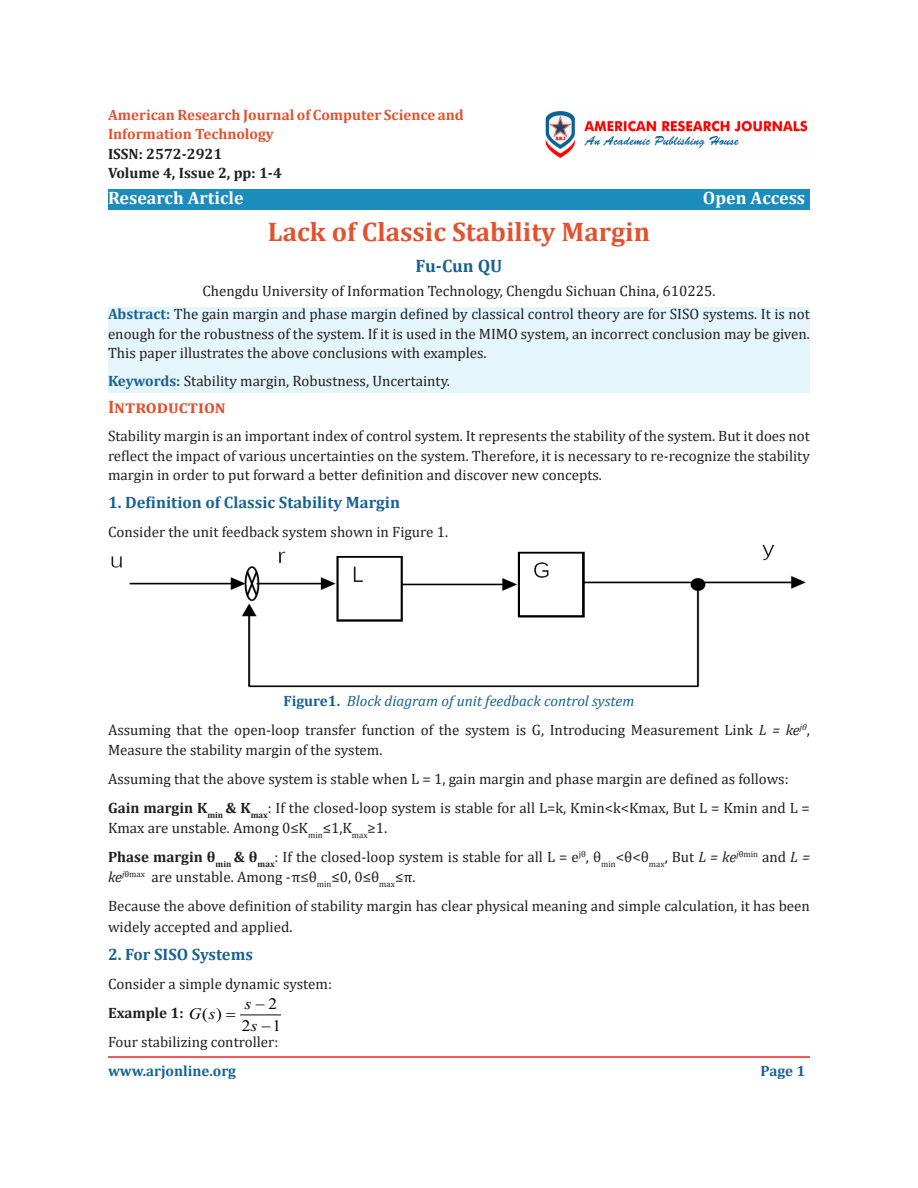
<style>
.page{position:relative;width:918px;height:1188px;background:#fff}
.page>*{position:absolute;margin:0;border:0;box-sizing:border-box;transform-origin:0 0}
.t1{font:700 27px "Cambria";color:#e5512e}
.t2{font:700 18px "Cambria";color:#fff}
.Heading_3{font:700 18px "Cambria";color:#e5512e}
.Author{font:700 18px "Cambria";letter-spacing:-.005em;color:#186293}
.t3{font:700 16.5px "Cambria";color:#186293}
.t4{font:15.9px "Times New Roman";color:#000;scale:1.09 1}
.t5{font:italic 15.9px "Times New Roman";color:#000;scale:1.09 1}
.正文{font:15px/20.2px "Cambria";color:#231f20}
.Abstract{font:15px/19.5px "Cambria";color:#231f20;text-align:justify}
.TTP_Section_Heading{font:15px/19.5px "Cambria";color:#231f20;text-align:justify}
.TTP_Address{font:15px "Cambria";color:#231f20}
.t6{font:700 15px/19.5px "Cambria";color:#e4512f}
.正文文本缩进{font:15px "Cambria";color:#231f20}
.t7{font:italic 15px "Cambria";color:#186293}
.正文文本缩进-2{font:700 15px "Cambria";color:#231f20}
.t8{font:700 15px "Cambria";color:#186293}
.s1{font-weight:700;color:#186293}
.s2{font-weight:700;font-style:normal}
.s3{font-style:italic}
.s4{font-weight:700}
.s5{font-family:"Times New Roman";font-weight:400;font-style:italic;font-size:15.9px;color:#000}
.s6{font-style:normal}
</style>
<div class="page">
<hr style="left:108px;top:1056px;width:702px;height:2px;background:#ed2224">
<hr style="left:241px;top:1015px;width:40px;height:1px;background:#000">
<div style="left:108px;top:190px;width:702px;height:20px;background:#1b8cbc"></div>
<img style="left:545px;top:111px;width:263px;height:47px">
<div style="left:108px;top:307px;width:702px;height:86px;background:#e5f5fc"></div>
<img style="left:111px;top:544px;width:695px;height:144px">
<p class="t6" style="left:108px;top:104px;width:357px">American Research Journal of Computer Science and<br>Information Technology</p>
<p class="正文文本缩进-2" style="left:108px;top:143px;width:116px">ISSN: 2572-2921</p>
<p class="正文文本缩进-2" style="left:108px;top:162px;width:175px">Volume 4, Issue 2, pp: 1-4</p>
<p class="t2" style="left:108px;top:185px;width:137px">Research Article</p>
<p class="t2" style="left:703px;top:185px;width:104px">Open Access</p>
<p class="t1" style="left:268px;top:213px;width:384px">Lack of Classic Stability Margin</p>
<p class="Author" style="left:416px;top:253px;width:88px">Fu-Cun QU</p>
<p class="TTP_Address" style="left:203px;top:282px;width:515px">Chengdu University of Information Technology, Chengdu Sichuan China, 610225.</p>
<p class="Abstract" style="left:108px;top:304px;width:704px"><span class="s1">Abstract:</span> The gain margin and phase margin defined by classical control theory are for SISO systems. It is not enough for the robustness of the system. If it is used in the MIMO system, an incorrect conclusion may be given.<br>This paper illustrates the above conclusions with examples.</p>
<p class="Abstract" style="left:108px;top:371px;width:344px"><span class="s1">Keywords:</span> Stability margin, Robustness, Uncertainty.</p>
<p class="Heading_3" style="left:108px;top:394px;width:119px">Introduction</p>
<p class="TTP_Section_Heading" style="left:108px;top:426px;width:703px">Stability margin is an important index of control system. It represents the stability of the system. But it does not reflect the impact of various uncertainties on the system. Therefore, it is necessary to re-recognize the stability margin in order to put forward a better definition and discover new concepts.</p>
<p class="t3" style="left:108px;top:491px;width:294px">1. Definition of Classic Stability Margin</p>
<p class="正文" style="left:108px;top:521px;width:342px">Consider the unit feedback system shown in Figure 1.</p>
<p class="t7" style="left:284px;top:690px;width:352px"><span class="s2">Figure1.</span> Block diagram of unit feedback control system</p>
<p class="正文" style="left:108px;top:720px;width:703px">Assuming that the open-loop transfer function of the system is G, Introducing Measurement Link <span class="s3">L = ke</span><sup>jθ</sup>,<br>Measure the stability margin of the system.</p>
<p class="正文" style="left:108px;top:769px;width:682px">Assuming that the above system is stable when L = 1, gain margin and phase margin are defined as follows:</p>
<p class="正文" style="left:108px;top:798px;width:703px"><span class="s4">Gain margin K</span><sub>min</sub> <span class="s4">&amp; K</span><sub>max</sub>: If the closed-loop system is stable for all L=k, Kmin&lt;k&lt;Kmax, But L = Kmin and L =<br>Kmax are unstable. Among 0≤K<sub>min</sub>≤1,K<sub>max</sub>≥1.</p>
<p class="正文" style="left:108px;top:847px;width:704px"><span class="s4">Phase margin θ</span><sub>min</sub> <span class="s4">&amp; θ</span><sub>max</sub>: If the closed-loop system is stable for all L = e<sup>jθ</sup>, θ<sub>min</sub>&lt;θ&lt;θ<sub>max</sub>, But <span class="s3">L = ke</span><sup>j</sup><sup>θmin</sup> and <span class="s3">L = ke</span><sup>j</sup><sup>θmax</sup> are unstable. Among -π≤θ<sub>min</sub>≤0, 0≤θ<sub>max</sub>≤π.</p>
<p class="正文" style="left:108px;top:896px;width:703px">Because the above definition of stability margin has clear physical meaning and simple calculation, it has been widely accepted and applied.</p>
<p class="t3" style="left:108px;top:943px;width:147px">2. For SISO Systems</p>
<p class="正文文本缩进" style="left:108px;top:975px;width:225px">Consider a simple dynamic system:</p>
<p class="正文文本缩进-2" style="left:108px;top:1003px;width:109px">Example 1: <span class="s5">G s</span></p>
<p class="t4" style="left:242px;top:1015px;width:38px">2<span class="s3">s</span>−1</p>
<p class="t5" style="left:245px;top:993px;width:31px">s−<span class="s6">2</span></p>
<p class="t4" style="left:202px;top:1002px;width:19px">( )</p>
<p class="正文文本缩进" style="left:108px;top:1033px;width:172px">Four stabilizing controller:</p>
<p class="t8" style="left:108px;top:1061px;width:130px">www.arjonline.org</p>
<p class="t8" style="left:761px;top:1060px;width:46px">Page 1</p>
</div>
